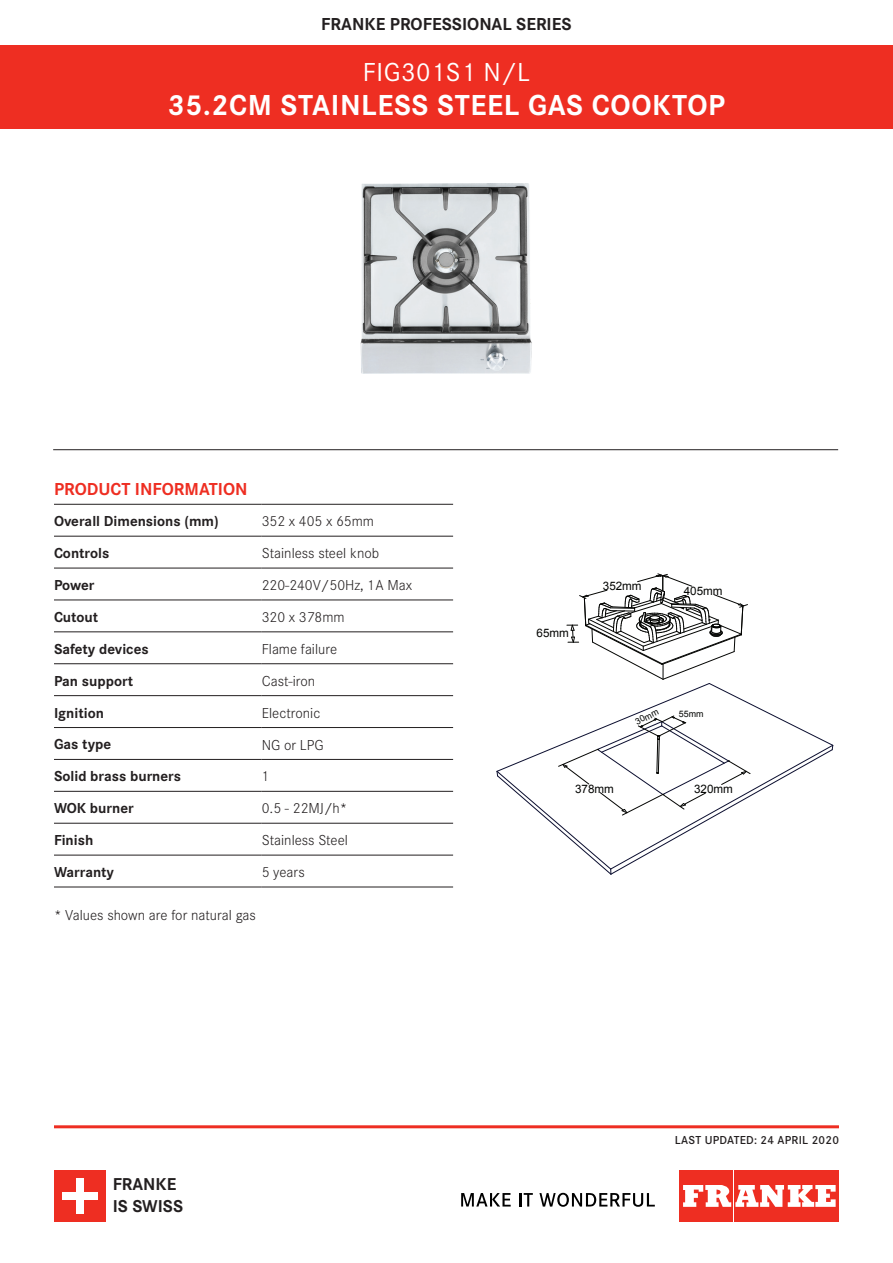
<style>
.page{position:relative;width:893px;height:1263px;background:#fff}
.page>*{position:absolute;margin:0;border:0;box-sizing:border-box;transform-origin:0 0}
.t1{font:700 30px "Corporate S";letter-spacing:.02em;color:#fff}
.t2{font:27px "Corporate S";letter-spacing:.02em;color:#fff}
.t3{font:700 18px "Corporate S";color:#231f20}
.t4{font:700 18px "Corporate S";color:#ee2e22}
.t5{font:700 17.85px/21.5px "Corporate S";color:#231f20}
.t6{font:300 15px "Corporate S";color:#231f20}
.t7{font:700 15px "Corporate S";color:#231f20}
.t8{font:600 12px "Corporate S";letter-spacing:.02em;color:#231f20}
.t9{font:11.7px "Arial";color:#040503}
.t10{font:8.85px "Arial";color:#040503}
</style>
<div class="page">
<hr style="left:54px;top:1125px;width:785px;height:3px;background:#ee2e22">
<hr style="left:53px;top:449px;width:785px;height:1px;background:#231f20">
<div style="left:1px;top:45px;width:892px;height:84px;background:#ee2e22"></div>
<div style="left:54px;top:1170px;width:52px;height:51px;background:#ee2e22"></div>
<div style="left:76px;top:1178px;width:7px;height:35px;background:#fff"></div>
<div style="left:62px;top:1192px;width:36px;height:7px;background:#fff"></div>
<div style="left:679px;top:1170px;width:53px;height:51px;background:#ee2e22"></div>
<div style="left:734px;top:1170px;width:51px;height:51px;background:#ee2e22"></div>
<div style="left:787px;top:1170px;width:52px;height:51px;background:#ee2e22"></div>
<svg style="left:683px;top:1185px;width:153px;height:22px"></svg>
<svg style="left:461px;top:1193px;width:50px;height:13px"></svg>
<svg style="left:519px;top:1193px;width:14px;height:13px"></svg>
<svg style="left:539px;top:1193px;width:116px;height:14px"></svg>
<img style="left:360px;top:183px;width:172px;height:191px">
<svg style="left:497px;top:573px;width:336px;height:301px"></svg>
<hr style="left:54px;top:504px;width:208px;height:1px;background:#231f20">
<hr style="left:262px;top:504px;width:191px;height:1px;background:#231f20">
<hr style="left:54px;top:536px;width:208px;height:1px;background:#231f20">
<hr style="left:262px;top:536px;width:191px;height:1px;background:#231f20">
<hr style="left:54px;top:568px;width:208px;height:1px;background:#231f20">
<hr style="left:262px;top:568px;width:191px;height:1px;background:#231f20">
<hr style="left:54px;top:600px;width:208px;height:1px;background:#231f20">
<hr style="left:262px;top:600px;width:191px;height:1px;background:#231f20">
<hr style="left:54px;top:632px;width:208px;height:1px;background:#231f20">
<hr style="left:262px;top:632px;width:191px;height:1px;background:#231f20">
<hr style="left:54px;top:663px;width:208px;height:1px;background:#231f20">
<hr style="left:262px;top:663px;width:191px;height:1px;background:#231f20">
<hr style="left:54px;top:695px;width:208px;height:1px;background:#231f20">
<hr style="left:262px;top:695px;width:191px;height:1px;background:#231f20">
<hr style="left:54px;top:727px;width:208px;height:1px;background:#231f20">
<hr style="left:262px;top:727px;width:191px;height:1px;background:#231f20">
<hr style="left:54px;top:759px;width:208px;height:1px;background:#231f20">
<hr style="left:262px;top:759px;width:191px;height:1px;background:#231f20">
<hr style="left:54px;top:791px;width:208px;height:1px;background:#231f20">
<hr style="left:262px;top:791px;width:191px;height:1px;background:#231f20">
<hr style="left:54px;top:823px;width:208px;height:1px;background:#231f20">
<hr style="left:262px;top:823px;width:191px;height:1px;background:#231f20">
<hr style="left:54px;top:855px;width:208px;height:1px;background:#231f20">
<hr style="left:262px;top:855px;width:191px;height:1px;background:#231f20">
<hr style="left:54px;top:887px;width:208px;height:1px;background:#231f20">
<hr style="left:262px;top:887px;width:191px;height:1px;background:#231f20">
<p class="t3" style="left:321px;top:9px;width:252px">FRANKE PROFESSIONAL SERIES</p>
<h2 class="t2" style="left:363px;top:52px;width:169px">FIG301S1 N/L</h2>
<h1 class="t1" style="left:168px;top:81px;width:559px">35.2CM STAINLESS STEEL GAS COOKTOP</h1>
<p class="t4" style="left:54px;top:474px;width:195px">PRODUCT INFORMATION</p>
<p class="t7" style="left:54px;top:509px;width:166px">Overall Dimensions (mm)</p>
<p class="t6" style="left:262px;top:511px;width:114px">352 x 405 x 65mm</p>
<p class="t7" style="left:54px;top:541px;width:57px">Controls</p>
<p class="t6" style="left:262px;top:543px;width:119px">Stainless steel knob</p>
<p class="t7" style="left:54px;top:573px;width:42px">Power</p>
<p class="t6" style="left:262px;top:574px;width:152px">220-240V/50Hz, 1A Max</p>
<p class="t7" style="left:54px;top:605px;width:46px">Cutout</p>
<p class="t6" style="left:262px;top:606px;width:84px">320 x 378mm</p>
<p class="t7" style="left:54px;top:637px;width:96px">Safety devices</p>
<p class="t6" style="left:262px;top:638px;width:77px">Flame failure</p>
<p class="t7" style="left:54px;top:669px;width:81px">Pan support</p>
<p class="t6" style="left:262px;top:670px;width:55px">Cast-iron</p>
<p class="t7" style="left:54px;top:701px;width:51px">Ignition</p>
<p class="t6" style="left:262px;top:702px;width:60px">Electronic</p>
<p class="t7" style="left:54px;top:733px;width:59px">Gas type</p>
<p class="t6" style="left:262px;top:734px;width:64px">NG or LPG</p>
<p class="t7" style="left:54px;top:764px;width:129px">Solid brass burners</p>
<p class="t6" style="left:262px;top:766px;width:9px">1</p>
<p class="t7" style="left:54px;top:796px;width:81px">WOK burner</p>
<p class="t6" style="left:262px;top:798px;width:87px">0.5 - 22MJ/h*</p>
<p class="t7" style="left:54px;top:828px;width:41px">Finish</p>
<p class="t6" style="left:262px;top:830px;width:88px">Stainless Steel</p>
<p class="t7" style="left:54px;top:860px;width:62px">Warranty</p>
<p class="t6" style="left:262px;top:862px;width:44px">5 years</p>
<p class="t6" style="left:54px;top:904px;width:203px">* Values shown are for natural gas</p>
<p class="t5" style="left:113px;top:1172px;width:72px">FRANKE<br>IS SWISS</p>
<p class="t9" style="left:537px;top:625px;width:34px">65mm</p>
<p class="t9" style="left:603px;top:578px;width:40px">352mm</p>
<p class="t9" style="left:684px;top:583px;width:40px">405mm</p>
<p class="t10" style="left:633px;top:717px;width:26px;rotate:-26deg">30mm</p>
<p class="t10" style="left:679px;top:708px;width:26px">55mm</p>
<p class="t9" style="left:575px;top:781px;width:40px">378mm</p>
<p class="t9" style="left:694px;top:781px;width:40px">320mm</p>
<p class="t8" style="left:675px;top:1131px;width:166px">LAST UPDATED: 24 APRIL 2020</p>
</div>
